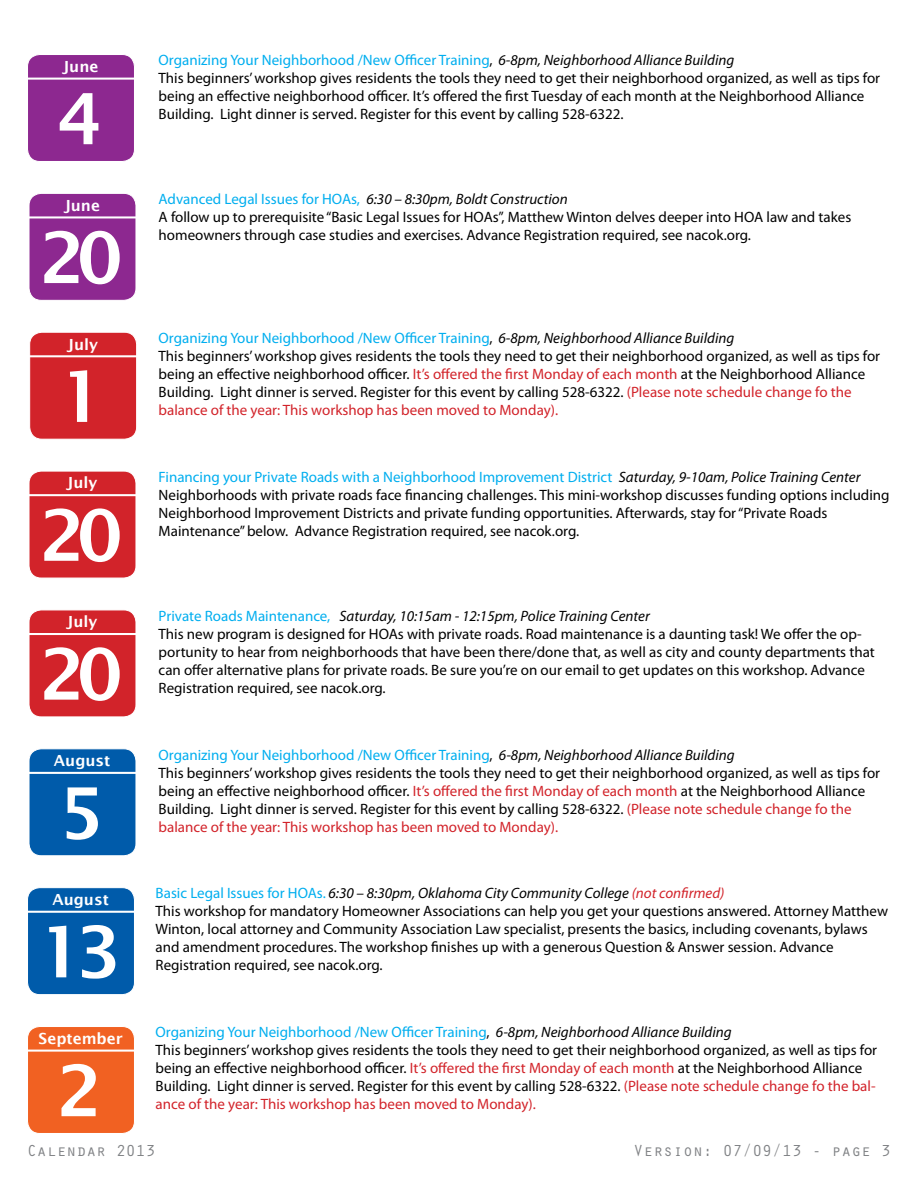
<style>
.page{position:relative;width:918px;height:1188px;background:#fff}
.page>*{position:absolute;margin:0;border:0;box-sizing:border-box;transform-origin:0 0}
.t1{font:600 70.65px "Lucida Sans";letter-spacing:-.11em;color:#fff}
.t2{font:16.5px "Orator Std";color:#808285}
.t3{font:600 15.3px "Lucida Sans";color:#fff}
.t4{font:15px/18px "Myriad Pro";color:#000}
.s1{color:#00aeef}
.s2{font-style:italic}
.s3{color:#d2232a}
.s4{font-style:italic;color:#d2232a}
</style>
<div class="page">
<div style="left:29px;top:749px;width:107px;height:107px;background:#005baa;border-radius:12px"></div>
<div style="left:28px;top:748px;width:109px;height:108px;border:1px solid #fff;border-radius:12px"></div>
<hr style="left:28px;top:772px;width:108px;height:2px;background:#fff">
<div style="left:28px;top:888px;width:106px;height:107px;background:#005baa;border-radius:12px"></div>
<div style="left:27px;top:887px;width:108px;height:108px;border:1px solid #fff;border-radius:12px"></div>
<hr style="left:27px;top:911px;width:108px;height:2px;background:#fff">
<div style="left:29px;top:471px;width:107px;height:107px;background:#d2232a;border-radius:12px"></div>
<div style="left:28px;top:471px;width:109px;height:108px;border:1px solid #fff;border-radius:12px"></div>
<hr style="left:28px;top:494px;width:108px;height:2px;background:#fff">
<div style="left:30px;top:332px;width:107px;height:107px;background:#d2232a;border-radius:12px"></div>
<div style="left:29px;top:332px;width:108px;height:108px;border:1px solid #fff;border-radius:12px"></div>
<hr style="left:29px;top:355px;width:108px;height:2px;background:#fff">
<div style="left:29px;top:610px;width:107px;height:107px;background:#d2232a;border-radius:12px"></div>
<div style="left:28px;top:609px;width:109px;height:108px;border:1px solid #fff;border-radius:12px"></div>
<hr style="left:28px;top:633px;width:108px;height:2px;background:#fff">
<div style="left:29px;top:193px;width:107px;height:107px;background:#8d2890;border-radius:12px"></div>
<div style="left:28px;top:193px;width:109px;height:108px;border:1px solid #fff;border-radius:12px"></div>
<hr style="left:28px;top:216px;width:108px;height:2px;background:#fff">
<div style="left:28px;top:55px;width:106px;height:106px;background:#8d2890;border-radius:12px"></div>
<div style="left:27px;top:54px;width:108px;height:108px;border:1px solid #fff;border-radius:12px"></div>
<hr style="left:27px;top:78px;width:108px;height:2px;background:#fff">
<div style="left:28px;top:1027px;width:106px;height:106px;background:#f16122;border-radius:12px"></div>
<div style="left:27px;top:1026px;width:108px;height:108px;border:1px solid #fff;border-radius:12px"></div>
<hr style="left:27px;top:1050px;width:108px;height:2px;background:#fff">
<p class="t3" style="left:63px;top:58px;width:37px">June</p>
<h1 class="t1" style="left:57px;top:79px;width:47px">4</h1>
<p class="t3" style="left:64px;top:196px;width:37px">June</p>
<h1 class="t1" style="left:40px;top:218px;width:84px">20</h1>
<p class="t3" style="left:68px;top:335px;width:32px">July</p>
<h1 class="t1" style="left:59px;top:356px;width:47px">1</h1>
<p class="t3" style="left:67px;top:474px;width:32px">July</p>
<h1 class="t1" style="left:40px;top:495px;width:84px">20</h1>
<p class="t3" style="left:67px;top:613px;width:32px">July</p>
<h1 class="t1" style="left:40px;top:634px;width:84px">20</h1>
<p class="t3" style="left:54px;top:752px;width:58px">August</p>
<h1 class="t1" style="left:59px;top:773px;width:47px">5</h1>
<p class="t3" style="left:52px;top:891px;width:58px">August</p>
<h1 class="t1" style="left:38px;top:912px;width:84px">13</h1>
<p class="t3" style="left:39px;top:1030px;width:86px">September</p>
<h1 class="t1" style="left:57px;top:1051px;width:47px">2</h1>
<p class="t4" style="left:159px;top:51px;width:723px"><span class="s1">Organizing Your Neighborhood /New Officer Training</span>, <span class="s2">6-8pm, Neighborhood Alliance Building<br></span>This beginners’ workshop gives residents the tools they need to get their neighborhood organized, as well as tips for being an effective neighborhood officer. It’s offered the first Tuesday of each month at the Neighborhood Alliance Building. Light dinner is served. Register for this event by calling 528-6322.</p>
<p class="t4" style="left:159px;top:190px;width:694px"><span class="s1">Advanced Legal Issues for HOAs,</span> <span class="s2">6:30 – 8:30pm, Boldt Construction<br></span>A follow up to prerequisite “Basic Legal Issues for HOAs”, Matthew Winton delves deeper into HOA law and takes homeowners through case studies and exercises. Advance Registration required, see nacok.org.</p>
<p class="t4" style="left:159px;top:329px;width:723px"><span class="s1">Organizing Your Neighborhood /New Officer Training</span>, <span class="s2">6-8pm, Neighborhood Alliance Building<br></span>This beginners’ workshop gives residents the tools they need to get their neighborhood organized, as well as tips for being an effective neighborhood officer. <span class="s3">It’s offered the first Monday of each month</span> at the Neighborhood Alliance Building. Light dinner is served. Register for this event by calling 528-6322. <span class="s3">(Please note schedule change fo the balance of the year: This workshop has been moved to Monday).</span></p>
<p class="t4" style="left:159px;top:468px;width:732px"><span class="s1">Financing your Private Roads with a Neighborhood Improvement District</span> <span class="s2">Saturday, 9-10am, Police Training Center </span>Neighborhoods with private roads face financing challenges. This mini-workshop discusses funding options including Neighborhood Improvement Districts and private funding opportunities. Afterwards, stay for “Private Roads Maintenance” below. Advance Registration required, see nacok.org.</p>
<p class="t4" style="left:159px;top:606px;width:718px"><span class="s1">Private Roads Maintenance,</span> <span class="s2">Saturday, 10:15am - 12:15pm, Police Training Center<br></span>This new program is designed for HOAs with private roads. Road maintenance is a daunting task! We offer the op&shy;portunity to hear from neighborhoods that have been there/done that, as well as city and county departments that can offer alternative plans for private roads. Be sure you’re on our email to get updates on this workshop. Advance Registration required, see nacok.org.</p>
<p class="t4" style="left:159px;top:745px;width:723px"><span class="s1">Organizing Your Neighborhood /New Officer Training</span>, <span class="s2">6-8pm, Neighborhood Alliance Building<br></span>This beginners’ workshop gives residents the tools they need to get their neighborhood organized, as well as tips for being an effective neighborhood officer. <span class="s3">It’s offered the first Monday of each month</span> at the Neighborhood Alliance Building. Light dinner is served. Register for this event by calling 528-6322. <span class="s3">(Please note schedule change fo the balance of the year: This workshop has been moved to Monday).</span></p>
<p class="t4" style="left:156px;top:884px;width:734px"><span class="s1">Basic Legal Issues for HOAs.</span> <span class="s2">6:30 – 8:30pm, Oklahoma City Community College</span> <span class="s4">(not confirmed)<br></span>This workshop for mandatory Homeowner Associations can help you get your questions answered. Attorney Matthew Winton, local attorney and Community Association Law specialist, presents the basics, including covenants, bylaws and amendment procedures. The workshop finishes up with a generous Question &amp; Answer session. Advance Registration required, see nacok.org.</p>
<p class="t4" style="left:156px;top:1023px;width:723px"><span class="s1">Organizing Your Neighborhood /New Officer Training</span>, <span class="s2">6-8pm, Neighborhood Alliance Building<br></span>This beginners’ workshop gives residents the tools they need to get their neighborhood organized, as well as tips for being an effective neighborhood officer. <span class="s3">It’s offered the first Monday of each month</span> at the Neighborhood Alliance Building. Light dinner is served. Register for this event by calling 528-6322. <span class="s3">(Please note schedule change fo the bal&shy;ance of the year: This workshop has been moved to Monday).</span></p>
<p class="t2" style="left:27px;top:1139px;width:130px">Calendar 2013</p>
<p class="t2" style="left:634px;top:1139px;width:259px">Version: 07/09/13 - page 3</p>
</div>
